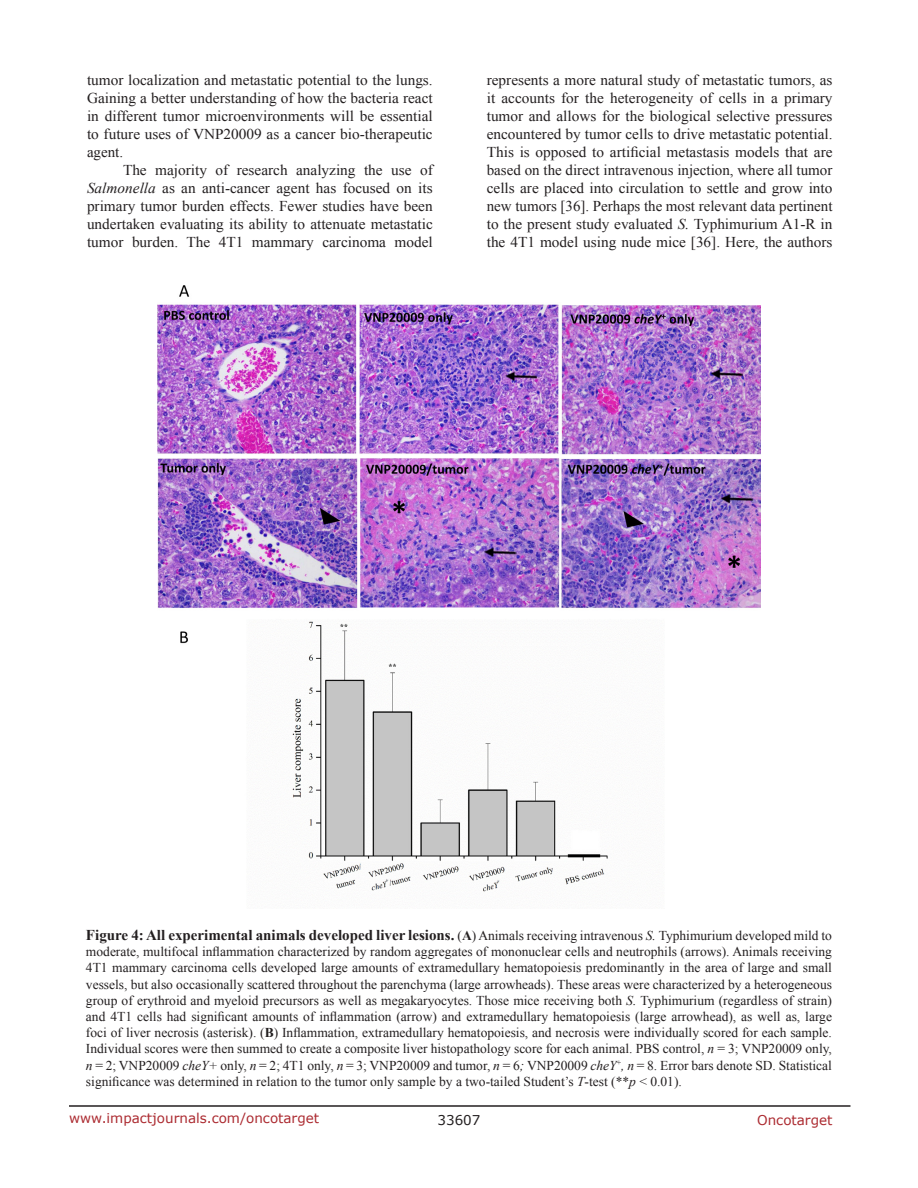
<style>
.page{position:relative;width:918px;height:1188px;background:#fff}
.page>*{position:absolute;margin:0;border:0;box-sizing:border-box;transform-origin:0 0}
.BodyText{font:15px/18px "Times New Roman";color:#231f20;text-align:justify}
.FigureText{font:13.5px/16.2px "Times New Roman";color:#231f20;text-align:justify}
.t1{font:13.5px "Verdana";color:#ac2b31}
.t2{font:13.5px "Verdana";color:#231f20}
.s1{font-style:italic}
.s2{font-weight:700;font-size:15px}
.s3{font-weight:700}
</style>
<div class="page">
<hr style="left:69px;top:1105px;width:781px;height:2px;background:#231f20">
<img style="left:158px;top:285px;width:602px;height:607px">
<p class="BodyText" style="left:87px;top:71px;width:347px">tumor localization and metastatic potential to the lungs.<br>Gaining a better understanding of how the bacteria react in different tumor microenvironments will be essential to future uses of VNP20009 as a cancer bio-therapeutic agent.</p>
<p class="BodyText" style="left:87px;top:161px;width:347px;text-indent:36px">The majority of research analyzing the use of <span class="s1">Salmonella</span> as an anti-cancer agent has focused on its primary tumor burden effects. Fewer studies have been undertaken evaluating its ability to attenuate metastatic tumor burden. The 4T1 mammary carcinoma model</p>
<p class="BodyText" style="left:487px;top:71px;width:347px">represents a more natural study of metastatic tumors, as it accounts for the heterogeneity of cells in a primary tumor and allows for the biological selective pressures encountered by tumor cells to drive metastatic potential.<br>This is opposed to artificial metastasis models that are based on the direct intravenous injection, where all tumor cells are placed into circulation to settle and grow into new tumors [36]. Perhaps the most relevant data pertinent to the present study evaluated <span class="s1">S.</span> Typhimurium A1-R in the 4T1 model using nude mice [36]. Here, the authors</p>
<p class="FigureText" style="left:86px;top:927px;width:748px"><span class="s2">Figure 4: All experimental animals developed liver lesions.</span> (<span class="s3">A</span>) Animals receiving intravenous <span class="s1">S.</span> Typhimurium developed mild to moderate, multifocal inflammation characterized by random aggregates of mononuclear cells and neutrophils (arrows). Animals receiving 4T1 mammary carcinoma cells developed large amounts of extramedullary hematopoiesis predominantly in the area of large and small vessels, but also occasionally scattered throughout the parenchyma (large arrowheads). These areas were characterized by a heterogeneous group of erythroid and myeloid precursors as well as megakaryocytes. Those mice receiving both <span class="s1">S.</span> Typhimurium (regardless of strain) and 4T1 cells had significant amounts of inflammation (arrow) and extramedullary hematopoiesis (large arrowhead), as well as, large foci of liver necrosis (asterisk). (<span class="s3">B</span>) Inflammation, extramedullary hematopoiesis, and necrosis were individually scored for each sample.<br>Individual scores were then summed to create a composite liver histopathology score for each animal. PBS control, <span class="s1">n</span> = 3; VNP20009 only, <span class="s1">n</span> = 2; VNP20009 <span class="s1">cheY+</span> only, <span class="s1">n</span> = 2; 4T1 only, <span class="s1">n</span> = 3; VNP20009 and tumor, <span class="s1">n</span> = 6<span class="s1">;</span> VNP20009 <span class="s1">cheY</span><sup>+</sup><span class="s1">, n</span> = 8. Error bars denote SD. Statistical significance was determined in relation to the tumor only sample by a two-tailed Student’s <span class="s1">T</span>-test (**<span class="s1">p</span> &lt; 0.01).</p>
<p class="t1" style="left:69px;top:1109px;width:252px">www.impactjournals.com/oncotarget</p>
<p class="t2" style="left:438px;top:1111px;width:44px">33607</p>
<p class="t1" style="left:757px;top:1111px;width:77px">Oncotarget</p>
</div>
